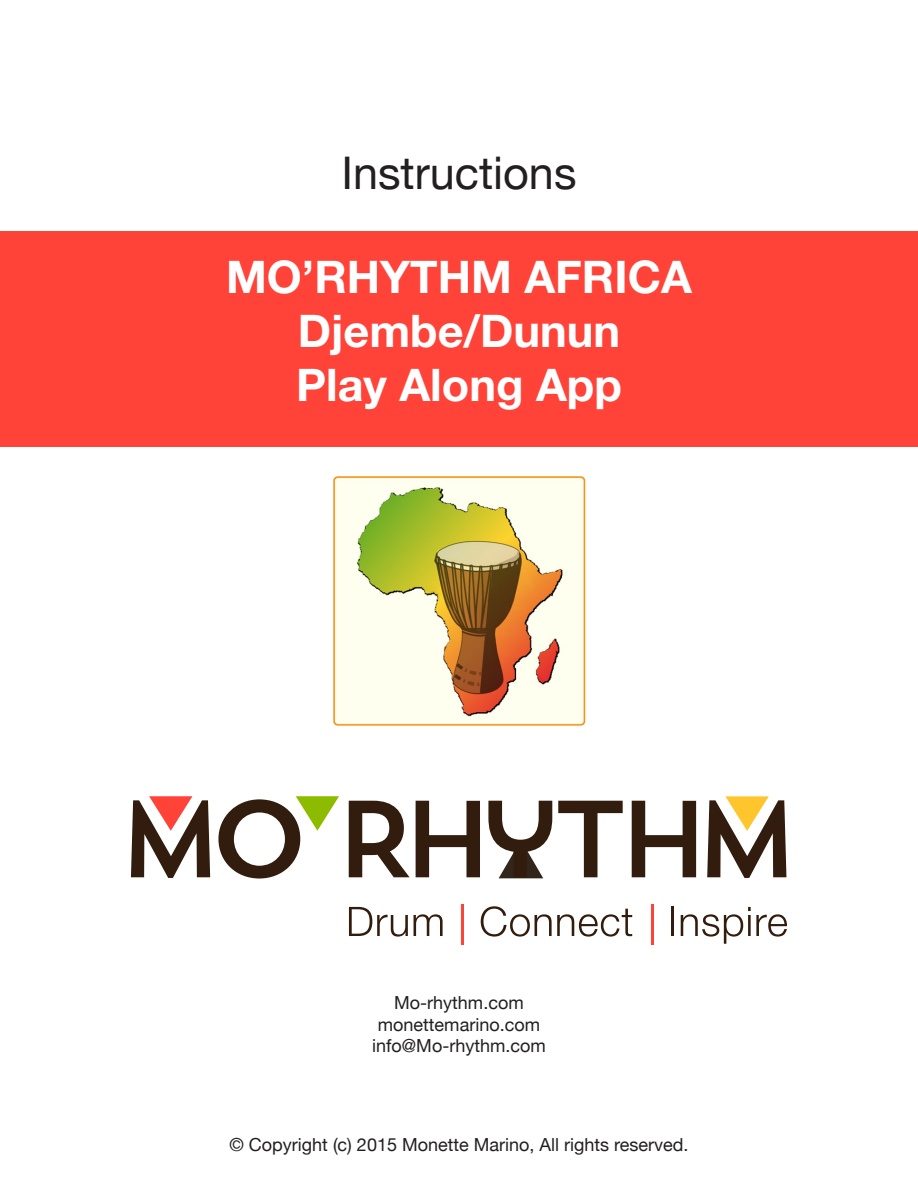
<style>
.page{position:relative;width:918px;height:1188px;background:#fff}
.page>*{position:absolute;margin:0;border:0;box-sizing:border-box;transform-origin:0 0}
.t1{font:700 45px/54px "Helvetica Neue";color:#fff;text-align:center}
.t2{font:45px "Helvetica Neue";color:#231f20}
.t3{font:18px/21.6px "Helvetica Neue";color:#231f20;text-align:center}
</style>
<div class="page">
<div style="left:0;top:231px;width:918px;height:216px;background:#ff4338"></div>
<svg style="left:349px;top:907px;width:59px;height:30px"></svg>
<svg style="left:414px;top:914px;width:29px;height:22px"></svg>
<hr style="left:461px;top:904px;width:3px;height:41px;background:#ff4338">
<svg style="left:481px;top:906px;width:151px;height:31px"></svg>
<hr style="left:652px;top:904px;width:2px;height:41px;background:#ff4338">
<hr style="left:672px;top:907px;width:2px;height:29px;background:#321c0d">
<svg style="left:681px;top:907px;width:106px;height:37px"></svg>
<svg style="left:349px;top:801px;width:61px;height:76px"></svg>
<svg style="left:416px;top:801px;width:64px;height:76px"></svg>
<svg style="left:488px;top:801px;width:64px;height:77px"></svg>
<svg style="left:558px;top:801px;width:65px;height:76px"></svg>
<svg style="left:632px;top:801px;width:64px;height:76px"></svg>
<svg style="left:707px;top:796px;width:79px;height:82px"></svg>
<svg style="left:131px;top:796px;width:79px;height:82px"></svg>
<svg style="left:218px;top:796px;width:121px;height:83px"></svg>
<img style="left:333px;top:476px;width:253px;height:250px">
<p class="t2" style="left:341px;top:140px;width:237px">Instructions</p>
<p class="t1" style="left:226px;top:249px;width:467px">MO’RHYTHM AFRICA<br>Djembe/Dunun<br>Play Along App</p>
<p class="t3" style="left:372px;top:993px;width:175px">Mo-rhythm.com monettemarino.com info@Mo-rhythm.com</p>
<p class="t3" style="left:230px;top:1135px;width:460px">© Copyright (c) 2015 Monette Marino, All rights reserved.</p>
</div>
